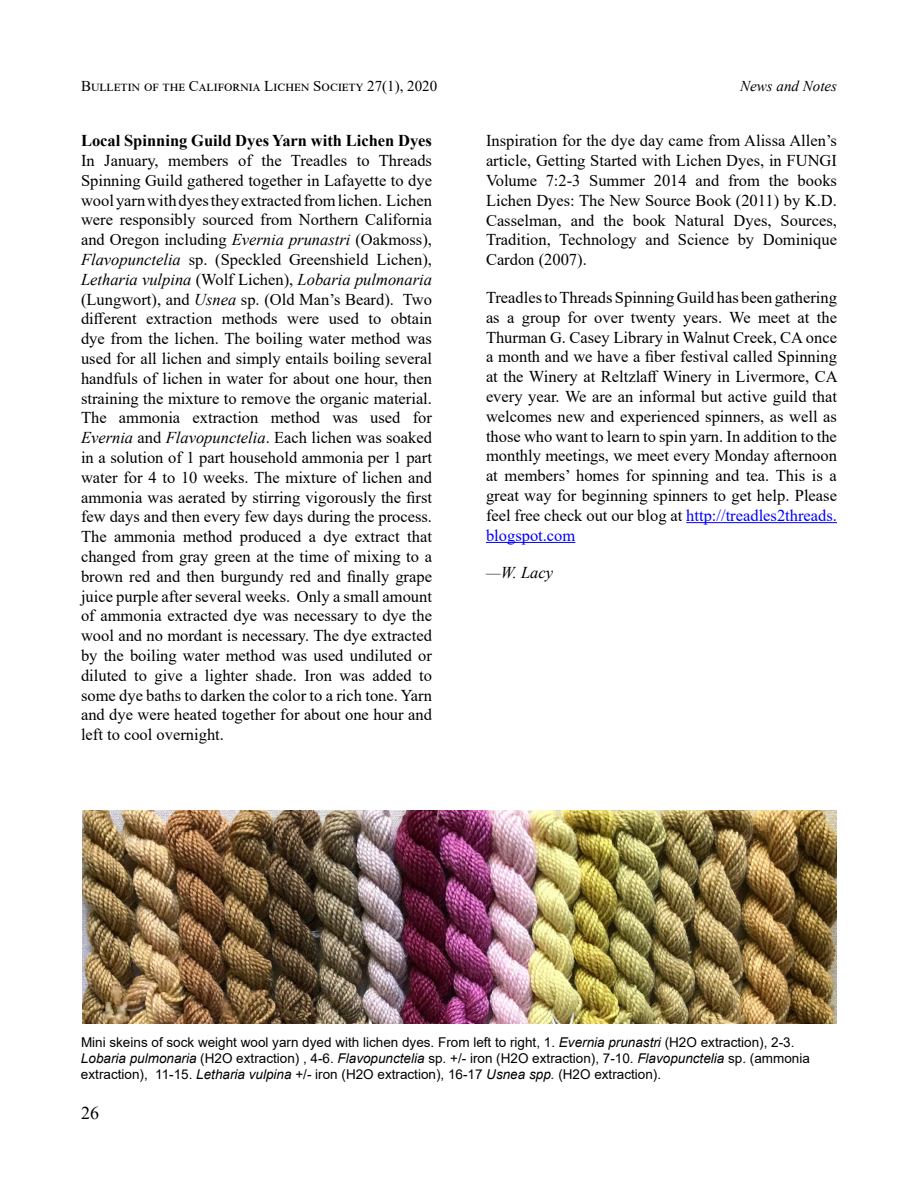
<style>
.page{position:relative;width:918px;height:1188px;background:#fff}
.page>*{position:absolute;margin:0;border:0;box-sizing:border-box;transform-origin:0 0}
.t1{font:18px "Times New Roman";color:#000}
.t2{font:16.5px/19.8px "Times New Roman";color:#000;text-align:justify}
.t3{font:700 16.5px "Times New Roman";color:#000}
.t4{font:italic 16.5px "Times New Roman";color:#000}
.t5{font:15px "Times New Roman";color:#000}
.t6{font:italic 15px "Times New Roman";color:#000}
.t7{font:13.5px/16.2px "Arial";color:#000}
.s1{font-style:italic}
.s2{color:#00f}
</style>
<div class="page">
<hr style="left:686px;top:522px;width:151px;height:1px;background:#00f">
<hr style="left:486px;top:542px;width:89px;height:1px;background:#00f">
<img style="left:82px;top:810px;width:755px;height:214px">
<p class="t5" style="left:81px;top:76px;width:358px">Bulletin of the California Lichen Society 27(1), 2020</p>
<p class="t6" style="left:740px;top:76px;width:98px">News and Notes</p>
<p class="t3" style="left:81px;top:129px;width:352px">Local Spinning Guild Dyes Yarn with Lichen Dyes</p>
<p class="t2" style="left:81px;top:150px;width:353px">In January, members of the Treadles to Threads Spinning Guild gathered together in Lafayette to dye wool yarn with dyes they extracted from lichen. Lichen were responsibly sourced from Northern California and Oregon including <span class="s1">Evernia prunastri</span> (Oakmoss), <span class="s1">Flavopunctelia</span> sp. (Speckled Greenshield Lichen), <span class="s1">Letharia vulpina</span> (Wolf Lichen), <span class="s1">Lobaria pulmonaria </span>(Lungwort), and <span class="s1">Usnea</span> sp. (Old Man’s Beard). Two different extraction methods were used to obtain dye from the lichen. The boiling water method was used for all lichen and simply entails boiling several handfuls of lichen in water for about one hour, then straining the mixture to remove the organic material.<br>The ammonia extraction method was used for <span class="s1">Evernia</span> and <span class="s1">Flavopunctelia</span>. Each lichen was soaked in a solution of 1 part household ammonia per 1 part water for 4 to 10 weeks. The mixture of lichen and ammonia was aerated by stirring vigorously the first few days and then every few days during the process.<br>The ammonia method produced a dye extract that changed from gray green at the time of mixing to a brown red and then burgundy red and finally grape juice purple after several weeks. Only a small amount of ammonia extracted dye was necessary to dye the wool and no mordant is necessary. The dye extracted by the boiling water method was used undiluted or diluted to give a lighter shade. Iron was added to some dye baths to darken the color to a rich tone. Yarn and dye were heated together for about one hour and left to cool overnight.</p>
<p class="t2" style="left:486px;top:130px;width:353px">Inspiration for the dye day came from Alissa Allen’s article, Getting Started with Lichen Dyes, in FUNGI Volume 7:2-3 Summer 2014 and from the books Lichen Dyes: The New Source Book (2011) by K.D.<br>Casselman, and the book Natural Dyes, Sources, Tradition, Technology and Science by Dominique Cardon (2007).</p>
<p class="t2" style="left:486px;top:287px;width:353px">Treadles to Threads Spinning Guild has been gathering as a group for over twenty years. We meet at the Thurman G. Casey Library in Walnut Creek, CA once a month and we have a fiber festival called Spinning at the Winery at Reltzlaff Winery in Livermore, CA every year. We are an informal but active guild that welcomes new and experienced spinners, as well as those who want to learn to spin yarn. In addition to the monthly meetings, we meet every Monday afternoon at members’ homes for spinning and tea. This is a great way for beginning spinners to get help. Please feel free check out our blog at <span class="s2">http://treadles2threads. blogspot.com</span></p>
<p class="t4" style="left:486px;top:562px;width:69px">—W. Lacy</p>
<p class="t7" style="left:81px;top:1034px;width:730px">Mini skeins of sock weight wool yarn dyed with lichen dyes. From left to right, 1. <span class="s1">Evernia prunastri</span> (H2O extraction), 2-3.<br><span class="s1">Lobaria pulmonaria</span> (H2O extraction) , 4-6. <span class="s1">Flavopunctelia</span> sp<span class="s1">.</span> +/- iron (H2O extraction), 7-10. <span class="s1">Flavopunctelia</span> sp. (ammonia extraction), 11-15. <span class="s1">Letharia vulpina</span> +/- iron (H2O extraction), 16-17 <span class="s1">Usnea spp.</span> (H2O extraction).</p>
<p class="t1" style="left:81px;top:1101px;width:19px">26</p>
</div>
